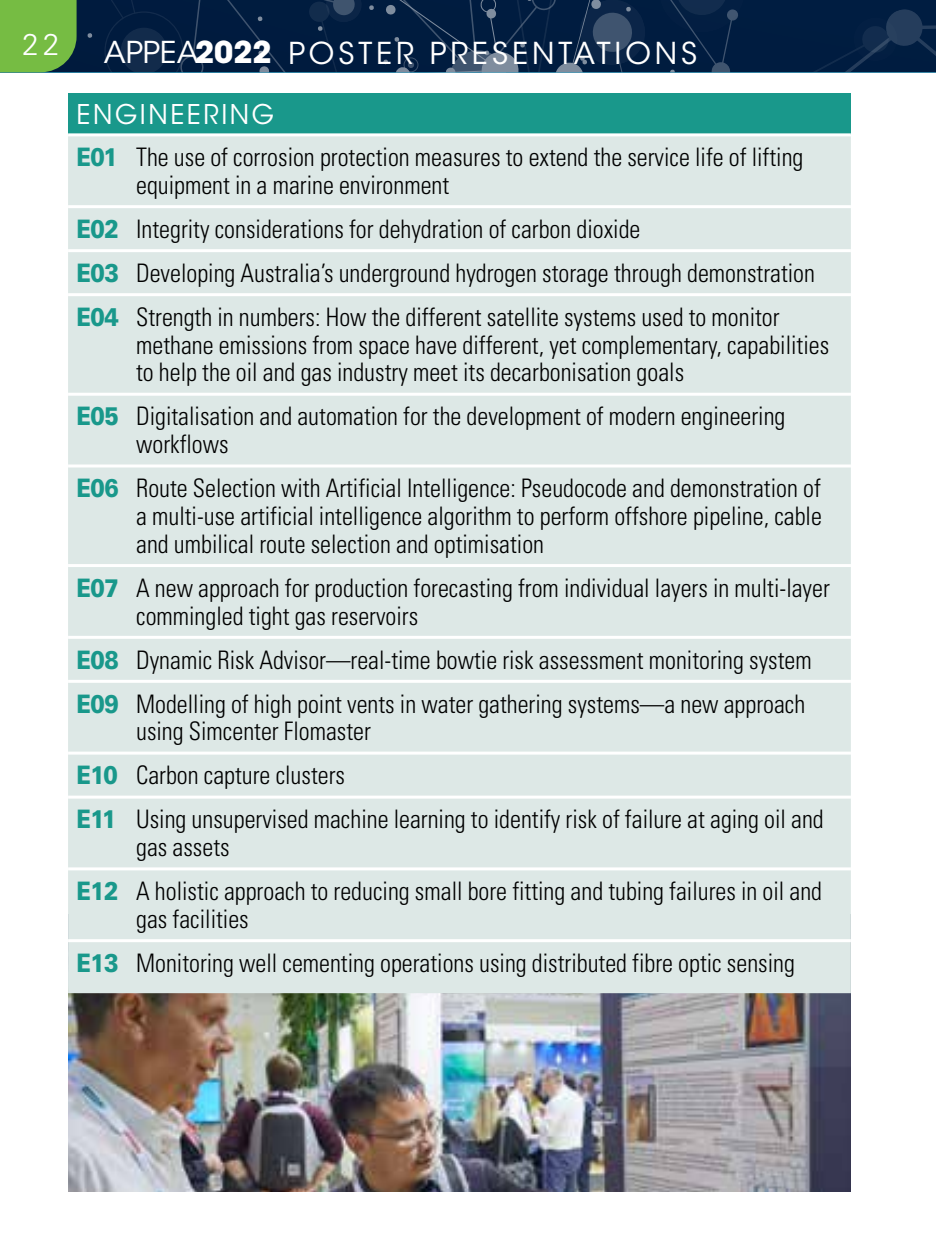
<style>
.page{position:relative;width:936px;height:1234px;background:#fff}
.page>*{position:absolute;margin:0;border:0;box-sizing:border-box;transform-origin:0 0}
.t1{font:30px "ITC Avant Garde Std";letter-spacing:.13em;color:#fff}
.t2{font:300 30px "Univers LT Std";color:#fff}
.Bar_heading_in_progr{font:27px "ITC Avant Garde Std";letter-spacing:.1em;color:#fff;scale:.96 1}
.t3{font:300 condensed 25.5px/27.6px "Univers LT Std";color:#000;scale:.96 1}
.s1{font-weight:700}
.s2{font-weight:900;font-stretch:normal;color:#19988b}
</style>
<div class="page">
<svg style="left:0;top:0;width:936px;height:72px;background:#112f45"></svg>
<img style="left:68px;top:992px;width:782px;height:199px">
<div style="left:68px;top:94px;width:782px;height:41px;background:#19988b"></div>
<div style="left:68px;top:136px;width:782px;height:856px;background:#dde8e6"></div>
<hr style="left:68px;top:133px;width:782px;height:3px;background:#fff">
<hr style="left:68px;top:205px;width:782px;height:3px;background:#fff">
<hr style="left:68px;top:249px;width:782px;height:3px;background:#fff">
<hr style="left:68px;top:293px;width:782px;height:3px;background:#fff">
<hr style="left:68px;top:392px;width:782px;height:3px;background:#fff">
<hr style="left:68px;top:464px;width:782px;height:3px;background:#fff">
<hr style="left:68px;top:564px;width:782px;height:3px;background:#fff">
<hr style="left:68px;top:635px;width:782px;height:3px;background:#fff">
<hr style="left:68px;top:679px;width:782px;height:3px;background:#fff">
<hr style="left:68px;top:751px;width:782px;height:3px;background:#fff">
<hr style="left:68px;top:795px;width:782px;height:3px;background:#fff">
<hr style="left:68px;top:867px;width:782px;height:3px;background:#fff">
<hr style="left:68px;top:938px;width:782px;height:3px;background:#fff">
<p class="t2" style="left:22px;top:27px;width:39px">22</p>
<p class="t1" style="left:104px;top:35px;width:595px">APPEA<span class="s1">2022</span> POSTER PRESENTATIONS</p>
<p class="Bar_heading_in_progr" style="left:77px;top:98px;width:207px">ENGINEERING</p>
<p class="t3" style="left:136px;top:143px;width:696px;text-indent:-60px"><span class="s2">E01</span> The use of corrosion protection measures to extend the service life of lifting equipment in a marine environment</p>
<p class="t3" style="left:77px;top:215px;width:589px"><span class="s2">E02</span> Integrity considerations for dehydration of carbon dioxide</p>
<p class="t3" style="left:77px;top:259px;width:770px"><span class="s2">E03</span> Developing Australia’s underground hydrogen storage through demonstration</p>
<p class="t3" style="left:136px;top:303px;width:723px;text-indent:-60px"><span class="s2">E04</span> Strength in numbers: How the different satellite systems used to monitor methane emissions from space have different, yet complementary, capabilities to help the oil and gas industry meet its decarbonisation goals</p>
<p class="t3" style="left:136px;top:402px;width:677px;text-indent:-60px"><span class="s2">E05</span> Digitalisation and automation for the development of modern engineering workflows</p>
<p class="t3" style="left:136px;top:474px;width:715px;text-align:justify;text-indent:-60px"><span class="s2">E06</span> Route Selection with Artificial Intelligence: Pseudocode and demonstration of a multi-use artificial intelligence algorithm to perform offshore pipeline, cable and umbilical route selection and optimisation</p>
<p class="t3" style="left:136px;top:574px;width:724px;text-indent:-60px"><span class="s2">E07</span> A new approach for production forecasting from individual layers in multi-layer commingled tight gas reservoirs</p>
<p class="t3" style="left:77px;top:645px;width:767px"><span class="s2">E08</span> Dynamic Risk Advisor—real-time bowtie risk assessment monitoring system</p>
<p class="t3" style="left:136px;top:689px;width:698px;text-indent:-60px"><span class="s2">E09</span> Modelling of high point vents in water gathering systems—a new approach using Simcenter Flomaster</p>
<p class="t3" style="left:77px;top:761px;width:281px"><span class="s2">E10</span> Carbon capture clusters</p>
<p class="t3" style="left:136px;top:805px;width:717px;text-indent:-60px"><span class="s2">E11</span> Using unsupervised machine learning to identify risk of failure at aging oil and gas assets</p>
<p class="t3" style="left:136px;top:877px;width:716px;text-indent:-60px"><span class="s2">E12</span> A holistic approach to reducing small bore fitting and tubing failures in oil and gas facilities</p>
<p class="t3" style="left:77px;top:948px;width:749px"><span class="s2">E13</span> Monitoring well cementing operations using distributed fibre optic sensing</p>
</div>
